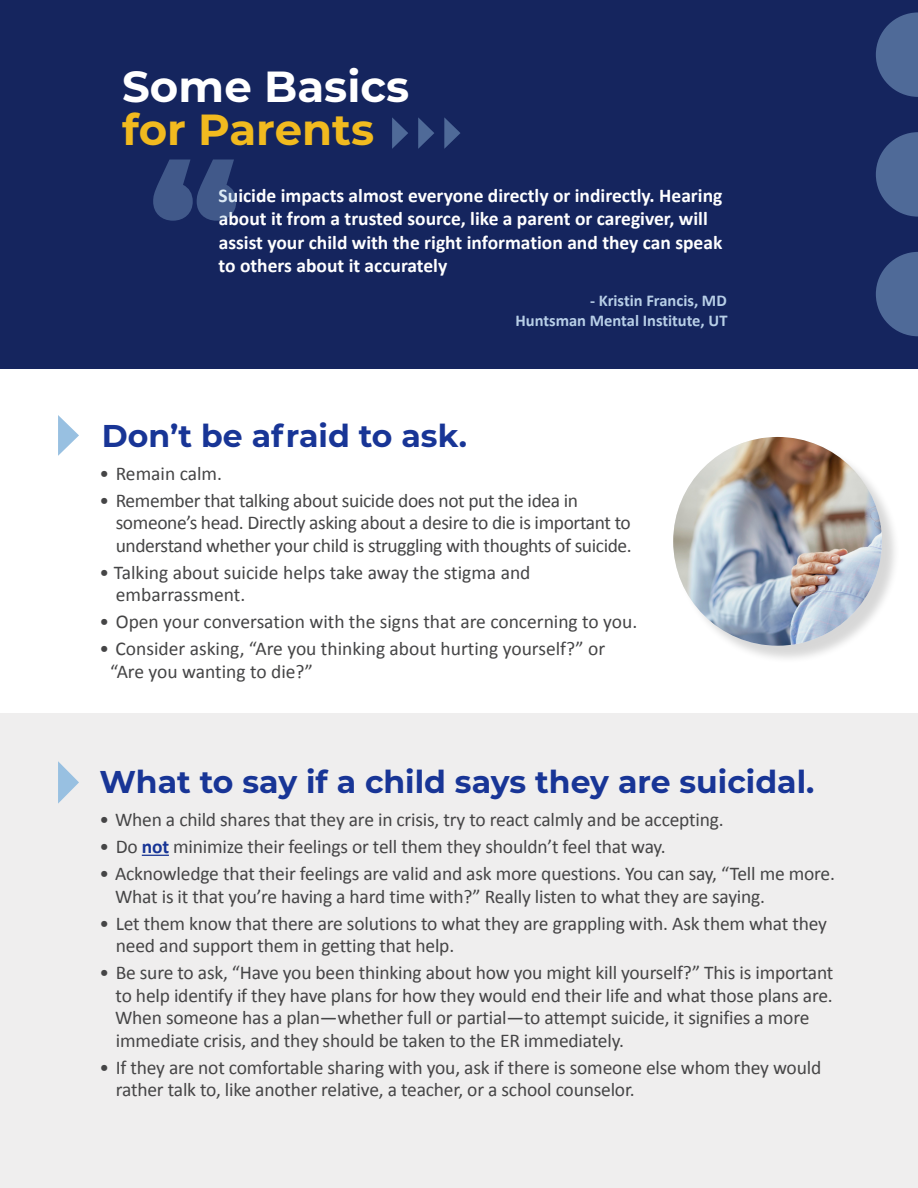
<style>
.page{position:relative;width:918px;height:1188px;background:#fff}
.page>*{position:absolute;margin:0;border:0;box-sizing:border-box;transform-origin:0 0}
.t1{font:900 150px "Montserrat";color:#98c0e1}
.t2{font:700 43.5px "Montserrat";color:#fff}
.t3{font:700 43.5px "Montserrat";color:#f1ba1f}
.t4{font:700 31.5px "Montserrat";color:#183596}
.t5{font:19.5px/22.5px "Calibri";letter-spacing:-.01em;color:#454546}
.t6{font:700 19.5px/23.4px "Calibri";color:#fff}
.t7{font:700 16.5px/19.5px "Calibri";color:#b8cfe7;text-align:right}
.s1{font-weight:700;color:#183596}
</style>
<div class="page">
<div style="left:0;top:0;width:918px;height:369px;background:#15255e"></div>
<svg style="left:392px;top:117px;width:16px;height:32px"></svg>
<svg style="left:418px;top:117px;width:16px;height:32px"></svg>
<svg style="left:444px;top:117px;width:16px;height:32px"></svg>
<svg style="left:876px;top:12px;width:42px;height:85px"></svg>
<svg style="left:876px;top:132px;width:42px;height:85px"></svg>
<svg style="left:876px;top:252px;width:42px;height:84px"></svg>
<div style="left:0;top:714px;width:918px;height:474px;background:#efeeee"></div>
<svg style="left:58px;top:415px;width:21px;height:41px"></svg>
<div style="left:676px;top:439px;width:225px;height:226px;background:#000;opacity:.16"></div>
<img style="left:673px;top:437px;width:209px;height:209px;border-radius:104px">
<svg style="left:142px;top:855px;width:27px;height:1px"></svg>
<svg style="left:58px;top:761px;width:21px;height:43px"></svg>
<h2 class="t2" style="left:122px;top:55px;width:289px">Some Basics</h2>
<h2 class="t3" style="left:122px;top:99px;width:253px">for Parents</h2>
<h1 class="t1" style="left:150px;top:105px;width:91px">“</h1>
<p class="t6" style="left:219px;top:183px;width:505px">Suicide impacts almost everyone directly or indirectly. Hearing about it from a trusted source, like a parent or caregiver, will assist your child with the right information and they can speak to others about it accurately</p>
<p class="t7" style="left:515px;top:291px;width:214px">- Kristin Francis, MD<br>Huntsman Mental Institute, UT</p>
<h3 class="t4" style="left:102px;top:413px;width:367px">Don’t be afraid to ask.</h3>
<p class="t5" style="left:100px;top:462px;width:124px">• Remain calm.</p>
<p class="t5" style="left:116px;top:489px;width:518px;text-indent:-16px">• Remember that talking about suicide does not put the idea in someone’s head. Directly asking about a desire to die is important to understand whether your child is struggling with thoughts of suicide.</p>
<p class="t5" style="left:116px;top:561px;width:416px;text-indent:-16px">• Talking about suicide helps take away the stigma and embarrassment.</p>
<p class="t5" style="left:100px;top:610px;width:539px">• Open your conversation with the signs that are concerning to you.</p>
<p class="t5" style="left:110px;top:637px;width:497px;text-indent:-11px">• Consider asking, “Are you thinking about hurting yourself?” or “Are you wanting to die?”</p>
<h3 class="t4" style="left:99px;top:759px;width:717px">What to say if a child says they are suicidal.</h3>
<p class="t5" style="left:100px;top:808px;width:626px">• When a child shares that they are in crisis, try to react calmly and be accepting.</p>
<p class="t5" style="left:100px;top:835px;width:568px">• Do <span class="s1">not</span> minimize their feelings or tell them they shouldn’t feel that way.</p>
<p class="t5" style="left:115px;top:862px;width:722px;text-indent:-15px">• Acknowledge that their feelings are valid and ask more questions. You can say, “Tell me more.<br>What is it that you’re having a hard time with?” Really listen to what they are saying.</p>
<p class="t5" style="left:116px;top:911px;width:713px;text-indent:-16px">• Let them know that there are solutions to what they are grappling with. Ask them what they need and support them in getting that help.</p>
<p class="t5" style="left:115px;top:961px;width:720px;text-indent:-15px">• Be sure to ask, “Have you been thinking about how you might kill yourself?” This is important to help identify if they have plans for how they would end their life and what those plans are.<br>When someone has a plan—whether full or partial—to attempt suicide, it signifies a more immediate crisis, and they should be taken to the ER immediately.</p>
<p class="t5" style="left:116px;top:1055px;width:707px;text-indent:-16px">• If they are not comfortable sharing with you, ask if there is someone else whom they would rather talk to, like another relative, a teacher, or a school counselor.</p>
</div>
